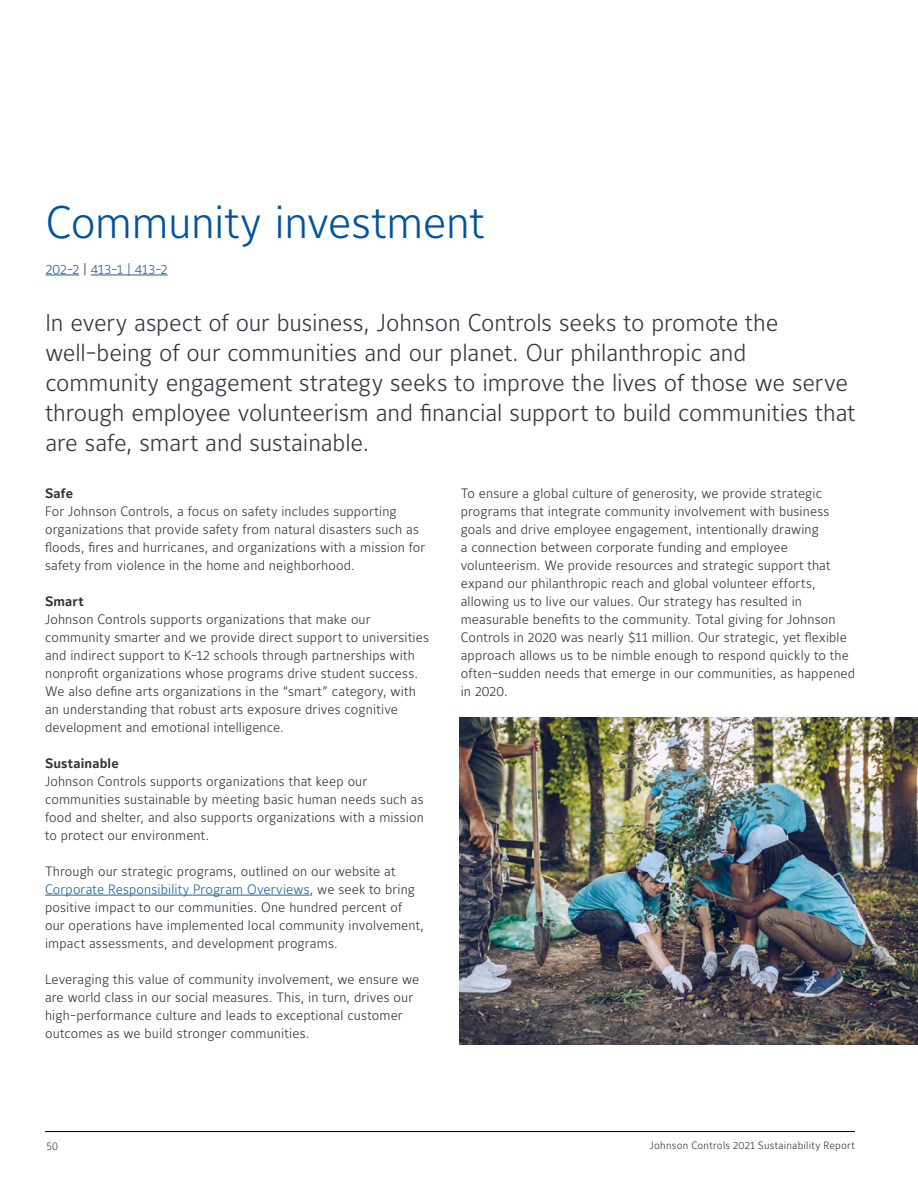
<style>
.page{position:relative;width:918px;height:1188px;background:#fff}
.page>*{position:absolute;margin:0;border:0;box-sizing:border-box;transform-origin:0 0}
.t1{font:300 45px "Maurea Jci Lf ML";letter-spacing:-.01em;color:#00549e}
.t2{font:300 24px/30px "Maurea Jci Lf ML";letter-spacing:-.005em;color:#343741}
.t3{font:300 13.5px/18px "Maurea Jci Lf ML";letter-spacing:.01em;color:#333334}
.t4{font:700 13.5px "Maurea Jci Lf ML";letter-spacing:.01em;color:#333334}
.t5{font:300 13.5px "Maurea Jci Lf ML";letter-spacing:.005em;color:#215e9e}
.t6{font:300 10.5px "Maurea Jci Lf ML";letter-spacing:.02em;color:#333334}
.t7{font:300 10.5px "Maurea Jci Tf ML";color:#333334}
.s1{color:#333334}
.s2{color:#215e9e}
</style>
<div class="page">
<hr style="left:45px;top:895px;width:265px;height:1px;background:#215e9e">
<hr style="left:46px;top:275px;width:33px;height:1px;background:#215e9e">
<hr style="left:91px;top:275px;width:77px;height:1px;background:#215e9e">
<img style="left:459px;top:717px;width:459px;height:328px">
<hr style="left:45px;top:1131px;width:810px;height:1px;background:#000">
<h1 class="t1" style="left:46px;top:194px;width:440px">Community investment</h1>
<p class="t5" style="left:46px;top:261px;width:123px">202-2 <span class="s1">|</span> 413-1 | 413-2</p>
<p class="t2" style="left:45px;top:308px;width:812px">In every aspect of our business, Johnson Controls seeks to promote the well-being of our communities and our planet. Our philanthropic and community engagement strategy seeks to improve the lives of those we serve through employee volunteerism and financial support to build communities that are safe, smart and sustainable.</p>
<p class="t4" style="left:45px;top:485px;width:30px">Safe</p>
<p class="t3" style="left:45px;top:502px;width:382px">For Johnson Controls, a focus on safety includes supporting organizations that provide safety from natural disasters such as floods, fires and hurricanes, and organizations with a mission for safety from violence in the home and neighborhood.</p>
<p class="t4" style="left:45px;top:593px;width:40px">Smart</p>
<p class="t3" style="left:45px;top:610px;width:386px">Johnson Controls supports organizations that make our community smarter and we provide direct support to universities and indirect support to K-12 schools through partnerships with nonprofit organizations whose programs drive student success.<br>We also define arts organizations in the “smart” category, with an understanding that robust arts exposure drives cognitive development and emotional intelligence.</p>
<p class="t4" style="left:45px;top:755px;width:75px">Sustainable</p>
<p class="t3" style="left:45px;top:772px;width:380px">Johnson Controls supports organizations that keep our communities sustainable by meeting basic human needs such as food and shelter, and also supports organizations with a mission to protect our environment.</p>
<p class="t3" style="left:45px;top:862px;width:381px">Through our strategic programs, outlined on our website at <span class="s2">Corporate Responsibility Program Overviews</span>, we seek to bring positive impact to our communities. One hundred percent of our operations have implemented local community involvement, impact assessments, and development programs.</p>
<p class="t3" style="left:45px;top:970px;width:376px">Leveraging this value of community involvement, we ensure we are world class in our social measures. This, in turn, drives our high-performance culture and leads to exceptional customer outcomes as we build stronger communities.</p>
<p class="t3" style="left:461px;top:484px;width:396px">To ensure a global culture of generosity, we provide strategic programs that integrate community involvement with business goals and drive employee engagement, intentionally drawing<br>a connection between corporate funding and employee volunteerism. We provide resources and strategic support that expand our philanthropic reach and global volunteer efforts, allowing us to live our values. Our strategy has resulted in measurable benefits to the community. Total giving for Johnson Controls in 2020 was nearly $11 million. Our strategic, yet flexible approach allows us to be nimble enough to respond quickly to the often-sudden needs that emerge in our communities, as happened in 2020.</p>
<p class="t7" style="left:46px;top:1139px;width:13px">50</p>
<p class="t6" style="left:650px;top:1139px;width:207px">Johnson Controls 2021 Sustainability Report</p>
</div>
